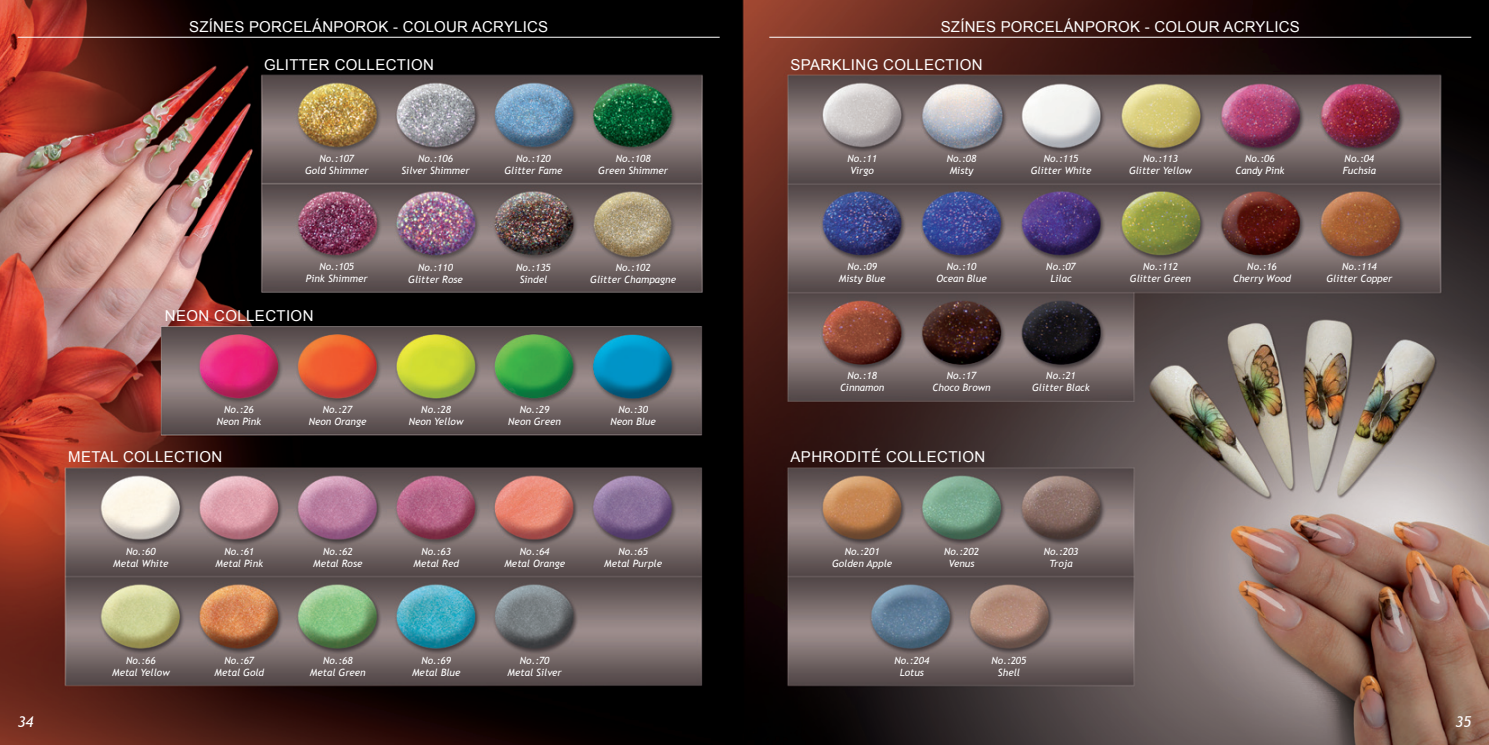
<style>
.page{position:relative;width:1489px;height:745px;background:#fff}
.page>*{position:absolute;margin:0;border:0;box-sizing:border-box;transform-origin:0 0}
.t1{font:15px "Arial";letter-spacing:.025em;color:#fff}
.t2{font:italic 15px "Trebuchet MS";color:#fff}
.t3{font:italic 10px/12px "Trebuchet MS";color:#fff;text-align:center}
</style>
<div class="page">
<img style="left:0;top:0;width:1488px;height:744px">
<hr style="left:18px;top:37px;width:701px;height:1px;background:#fff">
<hr style="left:769px;top:37px;width:701px;height:1px;background:#fff">
<h1 class="t1" style="left:189px;top:17px;width:360px">SZÍNES PORCELÁNPOROK - COLOUR ACRYLICS</h1>
<h1 class="t1" style="left:940px;top:17px;width:360px">SZÍNES PORCELÁNPOROK - COLOUR ACRYLICS</h1>
<h1 class="t1" style="left:264px;top:55px;width:171px">GLITTER COLLECTION</h1>
<h1 class="t1" style="left:790px;top:55px;width:193px">SPARKLING COLLECTION</h1>
<p class="t3" style="left:305px;top:152px;width:65px">No.:107<br>Gold Shimmer</p>
<p class="t3" style="left:401px;top:152px;width:70px">No.:106<br>Silver Shimmer</p>
<p class="t3" style="left:504px;top:152px;width:60px">No.:120<br>Glitter Fame</p>
<p class="t3" style="left:598px;top:152px;width:71px">No.:108<br>Green Shimmer</p>
<p class="t3" style="left:847px;top:152px;width:31px">No.:11<br>Virgo</p>
<p class="t3" style="left:1235px;top:152px;width:51px">No.:06<br>Candy Pink</p>
<p class="t3" style="left:1342px;top:152px;width:35px;text-align:left">No.:04<br>Fuchsia</p>
<p class="t3" style="left:946px;top:152px;width:31px;text-align:left">No.:08<br>Misty</p>
<p class="t3" style="left:1030px;top:152px;width:62px">No.:115<br>Glitter White</p>
<p class="t3" style="left:1128px;top:152px;width:65px">No.:113<br>Glitter Yellow</p>
<p class="t3" style="left:306px;top:260px;width:63px">No.:105<br>Pink Shimmer</p>
<p class="t3" style="left:408px;top:261px;width:56px">No.:110<br>Glitter Rose</p>
<p class="t3" style="left:516px;top:261px;width:36px">No.:135<br>Sindel</p>
<p class="t3" style="left:590px;top:261px;width:87px">No.:102<br>Glitter Champagne</p>
<p class="t3" style="left:838px;top:260px;width:48px">No.:09<br>Misty Blue</p>
<p class="t3" style="left:936px;top:260px;width:52px">No.:10<br>Ocean Blue</p>
<p class="t3" style="left:1326px;top:260px;width:68px">No.:114<br>Glitter Copper</p>
<p class="t3" style="left:1046px;top:260px;width:31px">No.:07<br>Lilac</p>
<p class="t3" style="left:1129px;top:260px;width:63px">No.:112<br>Glitter Green</p>
<p class="t3" style="left:1232px;top:260px;width:60px">No.:16<br>Cherry Wood</p>
<h1 class="t1" style="left:165px;top:306px;width:150px">NEON COLLECTION</h1>
<p class="t3" style="left:840px;top:369px;width:46px">No.:18<br>Cinnamon</p>
<p class="t3" style="left:932px;top:369px;width:59px">No.:17<br>Choco Brown</p>
<p class="t3" style="left:1032px;top:369px;width:59px">No.:21<br>Glitter Black</p>
<p class="t3" style="left:217px;top:403px;width:46px">No.:26<br>Neon Pink</p>
<p class="t3" style="left:309px;top:403px;width:59px">No.:27<br>Neon Orange</p>
<p class="t3" style="left:409px;top:403px;width:56px">No.:28<br>Neon Yellow</p>
<p class="t3" style="left:508px;top:403px;width:54px">No.:29<br>Neon Green</p>
<p class="t3" style="left:610px;top:403px;width:47px">No.:30<br>Neon Blue</p>
<h1 class="t1" style="left:68px;top:447px;width:155px">METAL COLLECTION</h1>
<h1 class="t1" style="left:790px;top:447px;width:196px">APHRODITÉ COLLECTION</h1>
<p class="t3" style="left:113px;top:544px;width:57px">No.:60<br>Metal White</p>
<p class="t3" style="left:215px;top:544px;width:49px">No.:61<br>Metal Pink</p>
<p class="t3" style="left:313px;top:544px;width:51px">No.:62<br>Metal Rose</p>
<p class="t3" style="left:413px;top:544px;width:47px">No.:63<br>Metal Red</p>
<p class="t3" style="left:504px;top:544px;width:62px">No.:64<br>Metal Orange</p>
<p class="t3" style="left:604px;top:544px;width:59px">No.:65<br>Metal Purple</p>
<p class="t3" style="left:832px;top:544px;width:62px">No.:201<br>Golden Apple</p>
<p class="t3" style="left:944px;top:544px;width:36px">No.:202<br>Venus</p>
<p class="t3" style="left:1043px;top:544px;width:36px">No.:203<br>Troja</p>
<p class="t3" style="left:112px;top:653px;width:59px">No.:66<br>Metal Yellow</p>
<p class="t3" style="left:214px;top:653px;width:51px">No.:67<br>Metal Gold</p>
<p class="t3" style="left:310px;top:653px;width:57px">No.:68<br>Metal Green</p>
<p class="t3" style="left:412px;top:653px;width:50px">No.:69<br>Metal Blue</p>
<p class="t3" style="left:507px;top:653px;width:56px">No.:70<br>Metal Silver</p>
<p class="t3" style="left:894px;top:653px;width:36px">No.:204<br>Lotus</p>
<p class="t3" style="left:991px;top:653px;width:36px">No.:205<br>Shell</p>
<h1 class="t2" style="left:18px;top:712px;width:17px">34</h1>
<h1 class="t2" style="left:1455px;top:712px;width:17px">35</h1>
</div>
